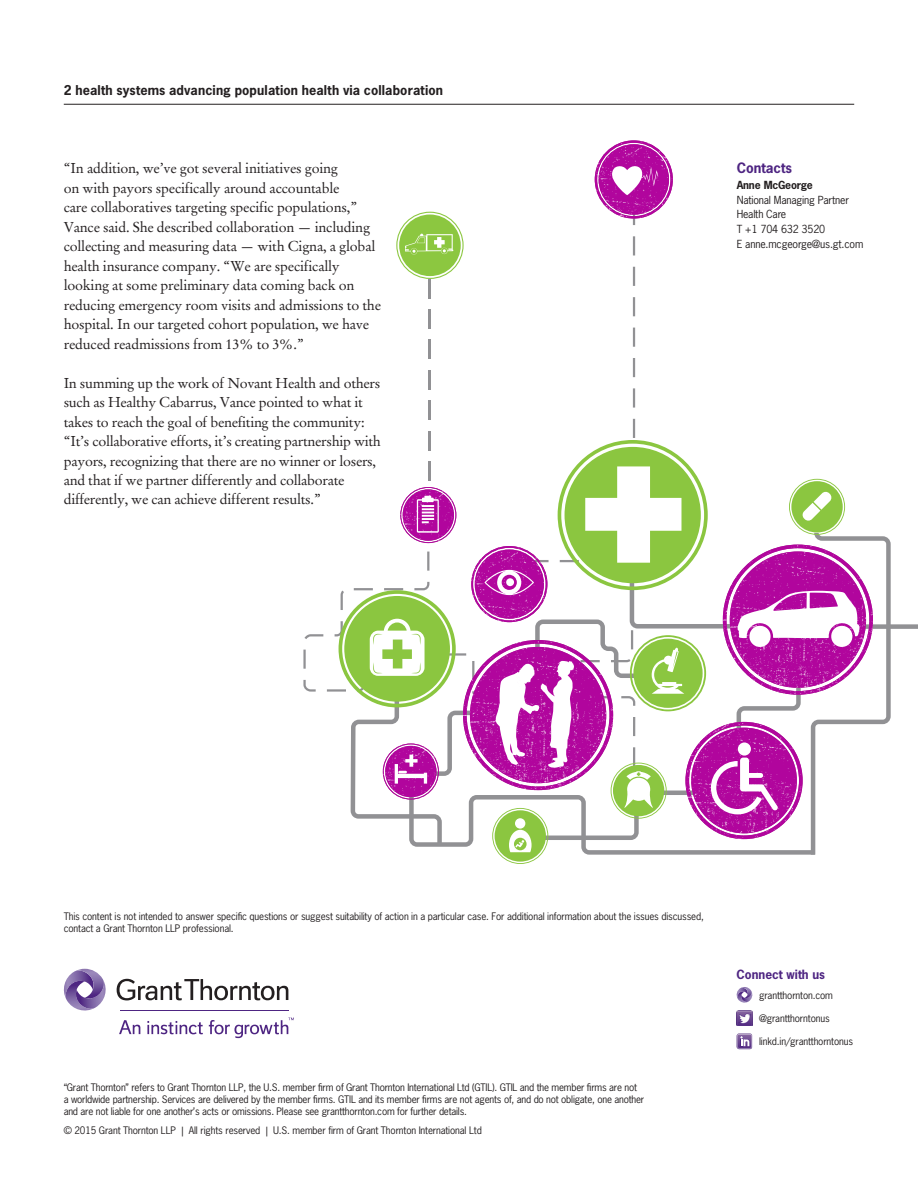
<style>
.page{position:relative;width:918px;height:1188px;background:#fff}
.page>*{position:absolute;margin:0;border:0;box-sizing:border-box;transform-origin:0 0}
._21_Body_text{font:14.25px/19.5px "Stempel Garamond";letter-spacing:-.015em;color:#231f20}
._73_Contact_info{font:700 13.5px "News Gothic";color:#4e2582}
.t1{font:700 12.75px "News Gothic";letter-spacing:.01em;color:#231f20}
.fine_print_connect_w{font:700 12px "News Gothic";color:#4e2582}
._73_Contact_info-2{font:10.5px/14.7px "News Gothic";letter-spacing:-.015em;color:#231f20}
.fine_print_url_email{font:9.75px/12px "News Gothic";letter-spacing:-.015em;color:#231f20}
.s1{font-weight:700}
</style>
<div class="page">
<hr style="left:64px;top:104px;width:790px;height:1px;background:#231f20">
<svg style="left:117px;top:979px;width:171px;height:21px"></svg>
<svg style="left:63px;top:968px;width:43px;height:43px"></svg>
<svg style="left:119px;top:1020px;width:21px;height:14px"></svg>
<svg style="left:147px;top:1021px;width:56px;height:13px"></svg>
<svg style="left:209px;top:1018px;width:85px;height:20px"></svg>
<hr style="left:120px;top:1010px;width:168px;height:1px;background:#4e2582">
<svg style="left:736px;top:987px;width:17px;height:16px"></svg>
<svg style="left:737px;top:1033px;width:15px;height:16px"></svg>
<img style="left:737px;top:1011px;width:15px;height:15px">
<svg style="left:303px;top:552px;width:127px;height:140px"></svg>
<svg style="left:633px;top:297px;width:2px;height:19px"></svg>
<svg style="left:633px;top:267px;width:2px;height:19px"></svg>
<svg style="left:633px;top:236px;width:2px;height:19px"></svg>
<svg style="left:339px;top:590px;width:117px;height:256px"></svg>
<hr style="left:428px;top:461px;width:3px;height:20px;background:#919194">
<hr style="left:428px;top:431px;width:3px;height:19px;background:#919194">
<hr style="left:428px;top:401px;width:3px;height:19px;background:#919194">
<hr style="left:428px;top:370px;width:3px;height:19px;background:#919194">
<hr style="left:428px;top:340px;width:3px;height:19px;background:#919194">
<hr style="left:428px;top:309px;width:3px;height:20px;background:#919194">
<hr style="left:428px;top:279px;width:3px;height:19px;background:#919194">
<svg style="left:396px;top:212px;width:68px;height:67px"></svg>
<svg style="left:595px;top:140px;width:78px;height:85px"></svg>
<svg style="left:400px;top:487px;width:56px;height:56px"></svg>
<svg style="left:463px;top:328px;width:455px;height:536px"></svg>
<p class="t1" style="left:64px;top:82px;width:381px">2 health systems advancing population health via collaboration</p>
<p class="_21_Body_text" style="left:64px;top:159px;width:319px">“In addition, we’ve got several initiatives going<br>on with payors specifically around accountable<br>care collaboratives targeting specific populations,” Vance said. She described collaboration — including collecting and measuring data — with Cigna, a global health insurance company. “We are specifically looking at some preliminary data coming back on reducing emergency room visits and admissions to the hospital. In our targeted cohort population, we have reduced readmissions from 13% to 3%.”</p>
<p class="_21_Body_text" style="left:64px;top:373px;width:319px">In summing up the work of Novant Health and others such as Healthy Cabarrus, Vance pointed to what it takes to reach the goal of benefiting the community: “It’s collaborative efforts, it’s creating partnership with payors, recognizing that there are no winner or losers, and that if we partner differently and collaborate differently, we can achieve different results.”</p>
<p class="_73_Contact_info" style="left:737px;top:159px;width:57px">Contacts</p>
<p class="_73_Contact_info-2" style="left:737px;top:177px;width:128px"><span class="s1">Anne McGeorge<br></span>National Managing Partner<br>Health Care<br>T +1 704 632 3520<br>E anne.mcgeorge@us.gt.com</p>
<p class="fine_print_url_email" style="left:64px;top:910px;width:642px">This content is not intended to answer specific questions or suggest suitability of action in a particular case. For additional information about the issues discussed, contact a Grant Thornton LLP professional.</p>
<p class="fine_print_url_email" style="left:64px;top:1081px;width:582px">“Grant Thornton” refers to Grant Thornton LLP, the U.S. member firm of Grant Thornton International Ltd (GTIL). GTIL and the member firms are not a worldwide partnership. Services are delivered by the member firms. GTIL and its member firms are not agents of, and do not obligate, one another and are not liable for one another’s acts or omissions. Please see grantthornton.com for further details.</p>
<p class="fine_print_url_email" style="left:64px;top:1124px;width:420px">© 2015 Grant Thornton LLP | All rights reserved | U.S. member firm of Grant Thornton International Ltd</p>
<p class="fine_print_connect_w" style="left:737px;top:967px;width:90px">Connect with us</p>
<p class="fine_print_url_email" style="left:759px;top:989px;width:75px">grantthornton.com</p>
<p class="fine_print_url_email" style="left:759px;top:1012px;width:72px">@grantthorntonus</p>
<p class="fine_print_url_email" style="left:759px;top:1035px;width:95px">linkd.in/grantthorntonus</p>
</div>
